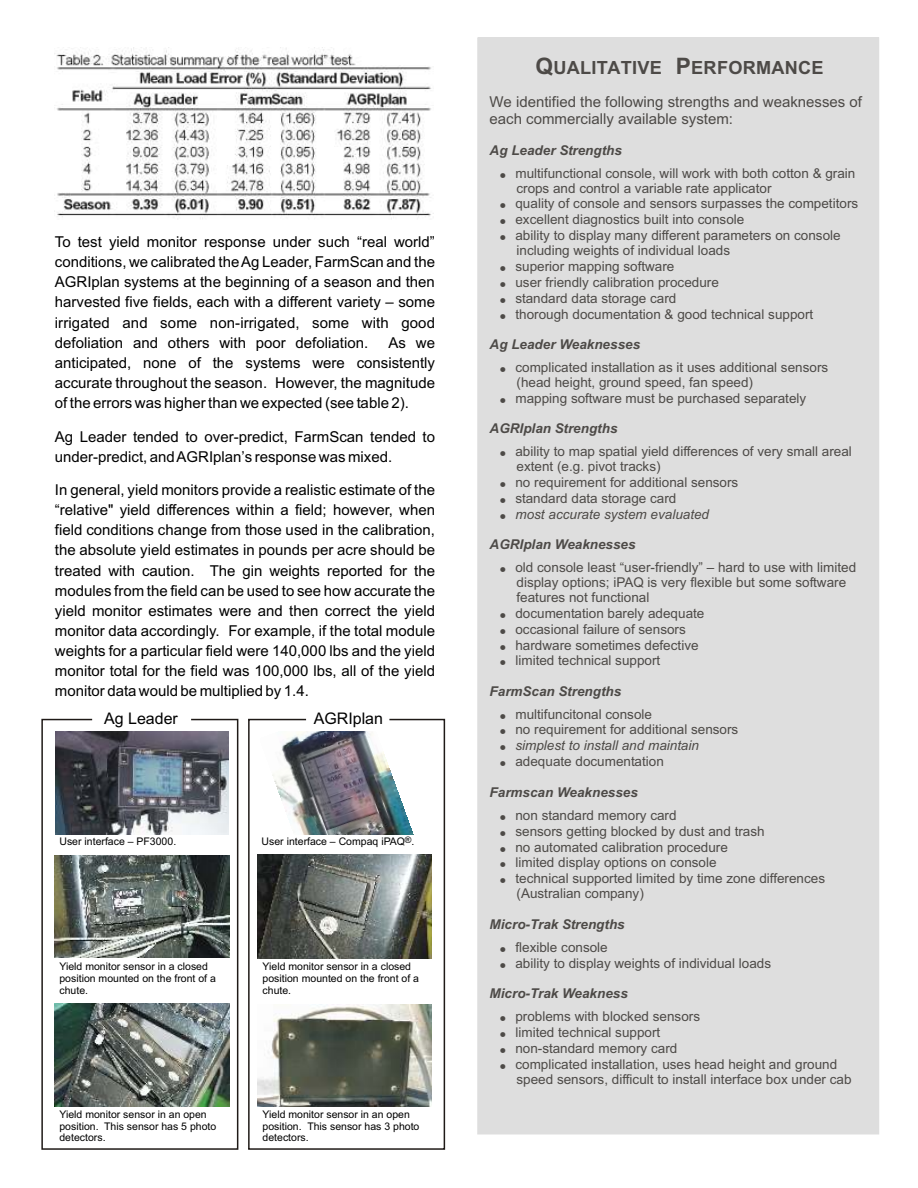
<style>
.page{position:relative;width:918px;height:1188px;background:#fff}
.page>*{position:absolute;margin:0;border:0;box-sizing:border-box;transform-origin:0 0}
.t1{font:700 18.15px "Arial";letter-spacing:.015em;color:#4d4a47}
.t2{font:16.05px "Arial";color:#000}
.t3{font:15px/20.1px "Arial";color:#000;text-align:justify}
.t4{font:15px/16.8px "Arial";color:#4d4a47}
.t5{font:13.5px/15.6px "Arial";color:#4d4a47}
.t6{font:italic 700 13.5px "Arial";color:#4d4a47}
.t7{font:italic 13.5px "Arial";color:#4d4a47}
.t8{font:10.5px/11.7px "Arial";color:#000}
.s1{font-size:22.65px}
</style>
<div class="page">
<hr style="left:389px;top:719px;width:55px;height:1px;background:#1f1a17">
<hr style="left:444px;top:720px;width:1px;height:429px;background:#1f1a17">
<hr style="left:361px;top:1148px;width:83px;height:2px;background:#1f1a17">
<hr style="left:249px;top:1148px;width:112px;height:2px;background:#1f1a17">
<hr style="left:248px;top:720px;width:2px;height:429px;background:#1f1a17">
<hr style="left:249px;top:719px;width:57px;height:1px;background:#1f1a17">
<hr style="left:191px;top:719px;width:47px;height:1px;background:#1f1a17">
<hr style="left:237px;top:720px;width:1px;height:429px;background:#1f1a17">
<hr style="left:154px;top:1148px;width:84px;height:2px;background:#1f1a17">
<hr style="left:42px;top:1148px;width:112px;height:2px;background:#1f1a17">
<hr style="left:41px;top:720px;width:2px;height:429px;background:#1f1a17">
<hr style="left:42px;top:719px;width:50px;height:1px;background:#1f1a17">
<img style="left:56px;top:48px;width:378px;height:171px">
<div style="left:478px;top:38px;width:401px;height:1096px;background:#dedede"></div>
<img style="left:55px;top:855px;width:175px;height:103px">
<img style="left:55px;top:1004px;width:175px;height:102px">
<img style="left:55px;top:732px;width:173px;height:102px">
<img style="left:272px;top:732px;width:142px;height:103px">
<img style="left:257px;top:855px;width:175px;height:103px">
<img style="left:257px;top:1005px;width:175px;height:102px">
<p class="t3" style="left:55px;top:233px;width:382px">To test yield monitor response under such “real world” conditions, we calibrated the Ag Leader, FarmScan and the AGRIplan systems at the beginning of a season and then harvested five fields, each with a different variety – some irrigated and some non-irrigated, some with good defoliation and others with poor defoliation.</p>
<p class="t3" style="left:55px;top:334px;width:382px;text-indent:334px">As we anticipated, none of the systems were consistently accurate throughout the season. However, the magnitude of the errors was higher than we expected (see table 2).</p>
<p class="t3" style="left:55px;top:428px;width:382px">Ag Leader tended to over-predict, FarmScan tended to under-predict, and AGRIplan’s response was mixed.</p>
<p class="t3" style="left:55px;top:481px;width:382px">In general, yield monitors provide a realistic estimate of the “relative" yield differences within a field; however, when field conditions change from those used in the calibration, the absolute yield estimates in pounds per acre should be treated with caution. The gin weights reported for the modules from the field can be used to see how accurate the yield monitor estimates were and then correct the yield monitor data accordingly. For example, if the total module weights for a particular field were 140,000 lbs and the yield monitor total for the field was 100,000 lbs, all of the yield monitor data would be multiplied by 1.4.</p>
<p class="t2" style="left:104px;top:712px;width:75px">Ag Leader</p>
<p class="t2" style="left:314px;top:712px;width:71px">AGRIplan</p>
<p class="t8" style="left:59px;top:837px;width:118px">User interface – PF3000.</p>
<p class="t8" style="left:262px;top:837px;width:154px">User interface – Compaq iPAQ<sup>®</sup>.</p>
<p class="t8" style="left:59px;top:962px;width:158px">Yield monitor sensor in a closed position mounted on the front of a chute.</p>
<p class="t8" style="left:263px;top:962px;width:158px">Yield monitor sensor in a closed position mounted on the front of a chute.</p>
<p class="t8" style="left:59px;top:1109px;width:158px">Yield monitor sensor in an open position. This sensor has 5 photo detectors.</p>
<p class="t8" style="left:263px;top:1109px;width:158px">Yield monitor sensor in an open position. This sensor has 3 photo detectors.</p>
<h1 class="t1" style="left:536px;top:61px;width:290px"><span class="s1">Q</span>UALITATIVE <span class="s1">P</span>ERFORMANCE</h1>
<p class="t4" style="left:490px;top:95px;width:374px">We identified the following strengths and weaknesses of each commercially available system:</p>
<p class="t6" style="left:490px;top:145px;width:134px">Ag Leader Strengths</p>
<p class="t5" style="left:515px;top:166px;width:344px">multifunctional console, will work with both cotton &amp; grain crops and control a variable rate applicator<br>quality of console and sensors surpasses the competitors excellent diagnostics built into console<br>ability to display many different parameters on console including weights of individual loads<br>superior mapping software<br>user friendly calibration procedure<br>standard data storage card<br>thorough documentation &amp; good technical support</p>
<p class="t6" style="left:490px;top:339px;width:152px">Ag Leader Weaknesses</p>
<p class="t5" style="left:515px;top:360px;width:314px">complicated installation as it uses additional sensors (head height, ground speed, fan speed)<br>mapping software must be purchased separately</p>
<p class="t6" style="left:490px;top:424px;width:129px">AGRIplan Strengths</p>
<p class="t5" style="left:515px;top:445px;width:338px">ability to map spatial yield differences of very small areal extent (e.g. pivot tracks)<br>no requirement for additional sensors<br>standard data storage card</p>
<p class="t7" style="left:515px;top:509px;width:195px">most accurate system evaluated</p>
<p class="t6" style="left:490px;top:539px;width:148px">AGRIplan Weaknesses</p>
<p class="t5" style="left:515px;top:561px;width:342px">old console least “user-friendly” – hard to use with limited display options; iPAQ is very flexible but some software features not functional<br>documentation barely adequate<br>occasional failure of sensors<br>hardware sometimes defective<br>limited technical support</p>
<p class="t6" style="left:490px;top:686px;width:133px">FarmScan Strengths</p>
<p class="t5" style="left:515px;top:707px;width:224px">multifuncitonal console<br>no requirement for additional sensors</p>
<p class="t7" style="left:515px;top:740px;width:185px">simplest to install and maintain</p>
<p class="t5" style="left:515px;top:755px;width:150px">adequate documentation</p>
<p class="t6" style="left:490px;top:787px;width:150px">Farmscan Weaknesses</p>
<p class="t5" style="left:515px;top:809px;width:311px">non standard memory card<br>sensors getting blocked by dust and trash<br>no automated calibration procedure<br>limited display options on console<br>technical supported limited by time zone differences (Australian company)</p>
<p class="t6" style="left:490px;top:919px;width:137px">Micro-Trak Strengths</p>
<p class="t5" style="left:515px;top:940px;width:257px">flexible console<br>ability to display weights of individual loads</p>
<p class="t6" style="left:490px;top:989px;width:140px">Micro-Trak Weakness</p>
<p class="t5" style="left:515px;top:1010px;width:338px">problems with blocked sensors<br>limited technical support<br>non-standard memory card<br>complicated installation, uses head height and ground speed sensors, difficult to install interface box under cab</p>
</div>
